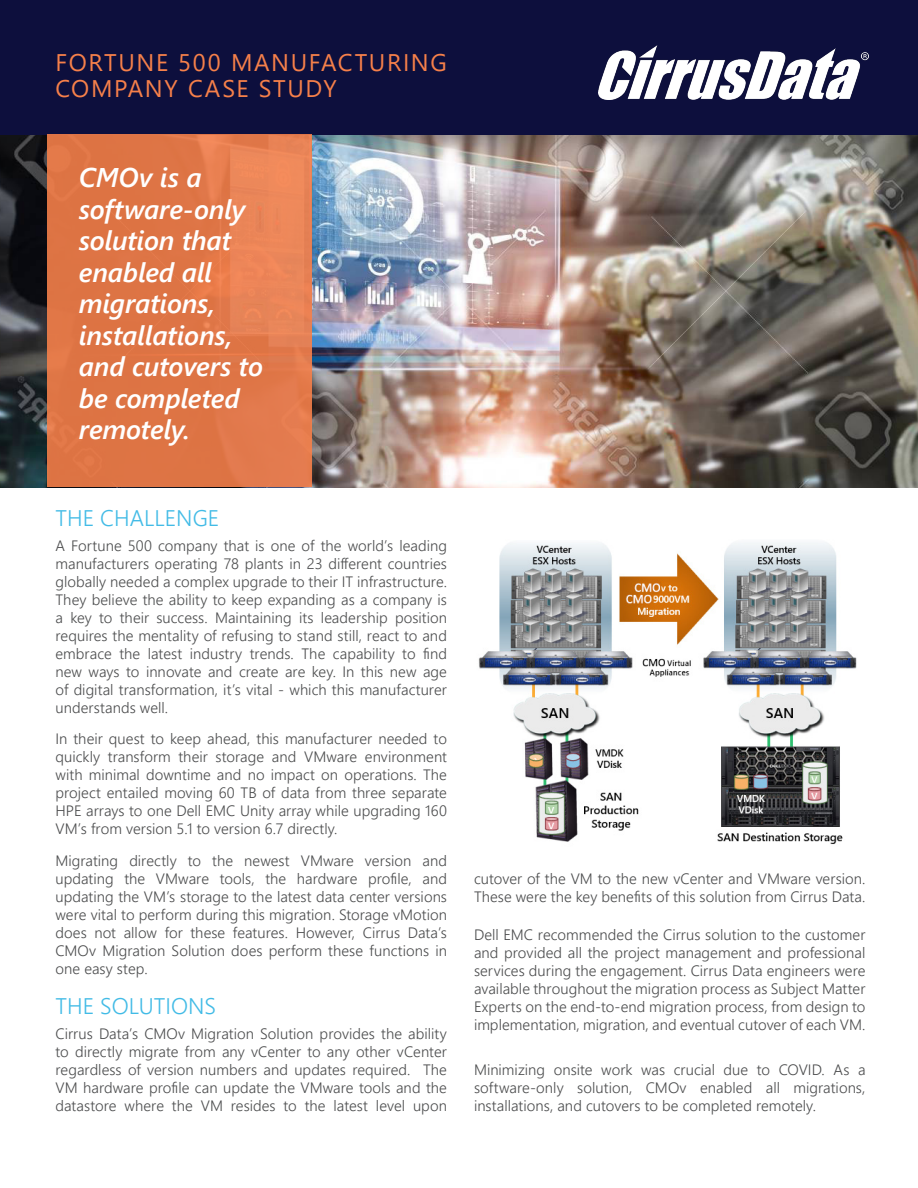
<style>
.page{position:relative;width:918px;height:1188px;background:#fff}
.page>*{position:absolute;margin:0;border:0;box-sizing:border-box;transform-origin:0 0}
.t1{font:italic 600 27px/31.5px "Segoe UI";letter-spacing:-.005em;color:#fff}
.t2{font:24px/25.5px "Segoe UI";letter-spacing:.065em;color:#f6804a}
.t3{font:300 22.5px "Segoe UI";color:#42bbe6}
.t4{font:300 15px/18px "Segoe UI";letter-spacing:.005em;color:#4b4c4d;text-align:justify}
</style>
<div class="page">
<img style="left:0;top:135px;width:918px;height:352px">
<div style="left:0;top:0;width:918px;height:135px;background:#0d0f3d"></div>
<div style="left:48px;top:135px;width:264px;height:352px;background:linear-gradient(to right,#db703f,#e88153)"></div>
<img style="left:478px;top:542px;width:379px;height:302px">
<img style="left:598px;top:46px;width:271px;height:53px">
<p class="t2" style="left:56px;top:48px;width:393px">FORTUNE 500 MANUFACTURING<br>COMPANY CASE STUDY</p>
<p class="t1" style="left:79px;top:160px;width:186px">CMOv is a software-only solution that enabled all migrations, installations, and cutovers to be completed remotely.</p>
<p class="t3" style="left:56px;top:497px;width:165px">THE CHALLENGE</p>
<p class="t4" style="left:56px;top:535px;width:393px">A Fortune 500 company that is one of the world’s leading manufacturers operating 78 plants in 23 different countries globally needed a complex upgrade to their IT infrastructure.<br>They believe the ability to keep expanding as a company is a key to their success. Maintaining its leadership position requires the mentality of refusing to stand still, react to and embrace the latest industry trends. The capability to find new ways to innovate and create are key. In this new age of digital transformation, it’s vital - which this manufacturer understands well.</p>
<p class="t4" style="left:56px;top:728px;width:393px">In their quest to keep ahead, this manufacturer needed to quickly transform their storage and VMware environment with minimal downtime and no impact on operations. The project entailed moving 60 TB of data from three separate HPE arrays to one Dell EMC Unity array while upgrading 160<br>VM’s from version 5.1 to version 6.7 directly.</p>
<p class="t4" style="left:56px;top:850px;width:393px">Migrating directly to the newest VMware version and updating the VMware tools, the hardware profile, and updating the VM’s storage to the latest data center versions were vital to perform during this migration. Storage vMotion does not allow for these features. However, Cirrus Data’s CMOv Migration Solution does perform these functions in one easy step.</p>
<p class="t3" style="left:56px;top:985px;width:162px">THE SOLUTIONS</p>
<p class="t4" style="left:56px;top:1023px;width:393px">Cirrus Data’s CMOv Migration Solution provides the ability to directly migrate from any vCenter to any other vCenter regardless of version numbers and updates required. The VM hardware profile can update the VMware tools and the datastore where the VM resides to the latest level upon</p>
<p class="t4" style="left:474px;top:868px;width:393px">cutover of the VM to the new vCenter and VMware version.<br>These were the key benefits of this solution from Cirrus Data.</p>
<p class="t4" style="left:474px;top:924px;width:393px">Dell EMC recommended the Cirrus solution to the customer and provided all the project management and professional services during the engagement. Cirrus Data engineers were available throughout the migration process as Subject Matter Experts on the end-to-end migration process, from design to implementation, migration, and eventual cutover of each VM.</p>
<p class="t4" style="left:474px;top:1059px;width:393px">Minimizing onsite work was crucial due to COVID. As a software-only solution, CMOv enabled all migrations, installations, and cutovers to be completed remotely.</p>
</div>
